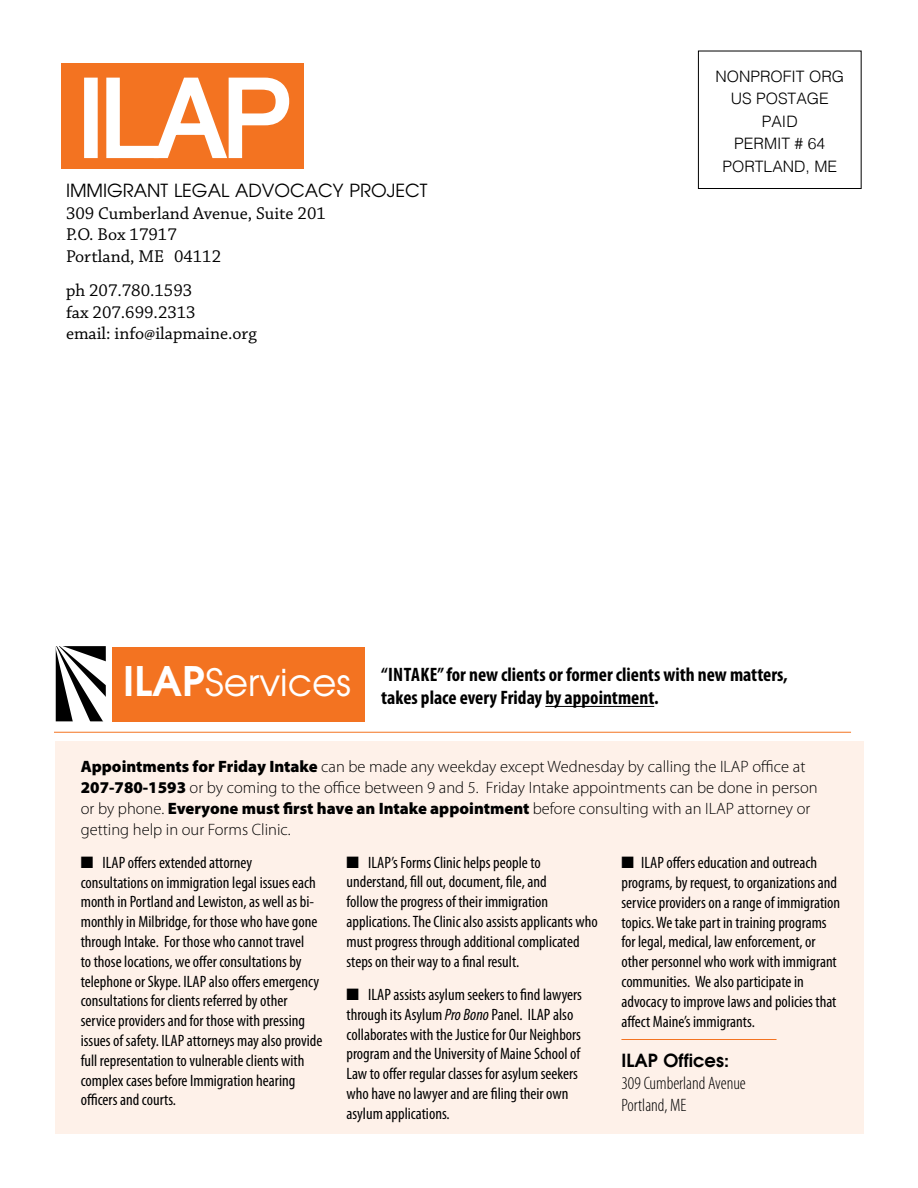
<style>
.page{position:relative;width:918px;height:1188px;background:#fff}
.page>*{position:absolute;margin:0;border:0;box-sizing:border-box;transform-origin:0 0}
.t1{font:108px "Helvetica";color:#fff}
.t2{font:37.5px "Avian";color:#fff}
.t3{font:700 condensed 19.5px/23.4px "Myriad Pro";color:#000}
.t4{font:18px/21.6px "Chaparral Pro";color:#000}
.t5{font:300 condensed 18px/21.6px "Myriad Pro";color:#000}
.t6{font:18px "Avian";color:#000}
.t7{font:700 18px "Avian";color:#000}
.t8{font:condensed 16.5px/19.8px "Myriad Pro";color:#000}
.t9{font:300 16.5px/21px "Myriad Pro";color:#000}
.t10{font:300 15.75px/22.5px "Helvetica";color:#000;text-align:center}
.s1{font-weight:700;font-size:40.5px}
.s2{font-weight:900}
.s3{font-style:italic}
</style>
<div class="page">
<div style="left:62px;top:63px;width:242px;height:105px;background:#f37321"></div>
<div style="left:84px;top:78px;width:14px;height:80px;border:3px solid #fff"></div>
<svg style="left:106px;top:77px;width:184px;height:82px"></svg>
<div style="left:113px;top:647px;width:252px;height:74px;background:#f37321"></div>
<svg style="left:54px;top:646px;width:57px;height:86px"></svg>
<hr style="left:54px;top:732px;width:797px;height:1px;background:#f37321">
<div style="left:56px;top:741px;width:808px;height:393px;background:#fef1e9"></div>
<hr style="left:545px;top:706px;width:109px;height:1px;background:#000">
<hr style="left:621px;top:1039px;width:156px;height:1px;background:#f37321">
<div style="left:698px;top:51px;width:164px;height:138px;border:1px solid #000"></div>
<h1 class="t1" style="left:75px;top:35px;width:219px">ILAP</h1>
<p class="t6" style="left:66px;top:182px;width:363px">IMMIGRANT LEGAL ADVOCACY PROJECT</p>
<p class="t4" style="left:66px;top:203px;width:261px">309 Cumberland Avenue, Suite 201<br>P.O. Box 17917<br>Portland, ME 04112</p>
<p class="t4" style="left:66px;top:280px;width:192px">ph 207.780.1593<br>fax 207.699.2313<br>email: info@ilapmaine.org</p>
<p class="t10" style="left:715px;top:64px;width:130px">NONPROFIT ORG<br>US POSTAGE<br>PAID<br>PERMIT # 64<br>PORTLAND, ME</p>
<h2 class="t2" style="left:123px;top:664px;width:229px"><span class="s1">ILAP</span>Services</h2>
<p class="t3" style="left:381px;top:662px;width:408px">“INTAKE” for new clients or former clients with new matters, takes place every Friday by appointment.</p>
<p class="t9" style="left:81px;top:757px;width:738px"><span class="s2">Appointments for Friday Intake</span> can be made any weekday except Wednesday by calling the ILAP office at <span class="s2">207-780-1593</span> or by coming to the office between 9 and 5. Friday Intake appointments can be done in person or by phone. <span class="s2">Everyone must first have an Intake appointment</span> before consulting with an ILAP attorney or getting help in our Forms Clinic.</p>
<p class="t8" style="left:81px;top:852px;width:243px">■ ILAP offers extended attorney consultations on immigration legal issues each month in Portland and Lewiston, as well as bi&shy;monthly in Milbridge, for those who have gone through Intake. For those who cannot travel<br>to those locations, we offer consultations by telephone or Skype. ILAP also offers emergency consultations for clients referred by other service providers and for those with pressing issues of safety. ILAP attorneys may also provide full representation to vulnerable clients with complex cases before Immigration hearing officers and courts.</p>
<p class="t8" style="left:621px;top:853px;width:220px">■ ILAP offers education and outreach programs, by request, to organizations and service providers on a range of immigration topics. We take part in training programs for legal, medical, law enforcement, or other personnel who work with immigrant communities. We also participate in advocacy to improve laws and policies that affect Maine’s immigrants.</p>
<p class="t8" style="left:347px;top:852px;width:253px">■ ILAP’s Forms Clinic helps people to understand, fill out, document, file, and<br>follow the progress of their immigration applications. The Clinic also assists applicants who must progress through additional complicated steps on their way to a final result.</p>
<p class="t8" style="left:347px;top:984px;width:237px">■ ILAP assists asylum seekers to find lawyers through its Asylum <span class="s3">Pro Bono</span> Panel. ILAP also collaborates with the Justice for Our Neighbors program and the University of Maine School of Law to offer regular classes for asylum seekers who have no lawyer and are filing their own asylum applications.</p>
<p class="t7" style="left:621px;top:1051px;width:109px">ILAP Offices:</p>
<p class="t5" style="left:621px;top:1073px;width:126px">309 Cumberland Avenue<br>Portland, ME</p>
</div>
